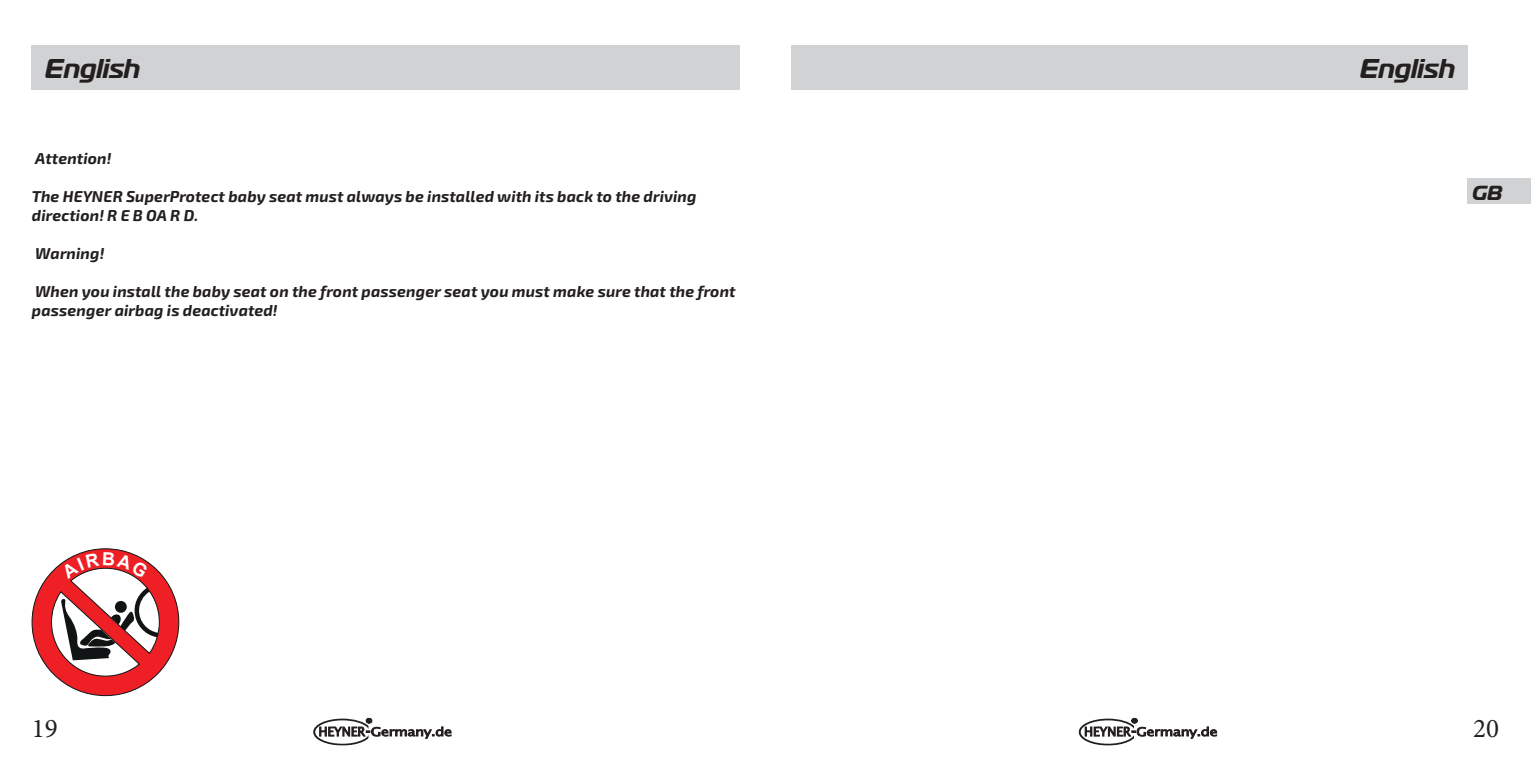
<style>
.page{position:relative;width:1531px;height:766px;background:#fff}
.page>*{position:absolute;margin:0;border:0;box-sizing:border-box;transform-origin:0 0}
.t1{font:italic 700 27px "Magistral";color:#231f20}
.t2{font:27px "Minion Pro";color:#231f20}
.t3{font:italic 700 20.25px "Magistral";color:#231f20}
.t4{font:italic 700 15.75px/18.9px "Exo 2.0";letter-spacing:.01em;color:#231f20}
</style>
<div class="page">
<div style="left:32px;top:45px;width:708px;height:44px;background:#d1d2d4"></div>
<div style="left:791px;top:45px;width:676px;height:44px;background:#d1d2d4"></div>
<div style="left:1467px;top:179px;width:64px;height:25px;background:#d1d2d4"></div>
<svg style="left:313px;top:717px;width:139px;height:28px"></svg>
<svg style="left:1078px;top:717px;width:139px;height:28px"></svg>
<svg style="left:32px;top:548px;width:147px;height:147px"></svg>
<h1 class="t1" style="left:45px;top:51px;width:97px">English</h1>
<h1 class="t1" style="left:1359px;top:51px;width:97px">English</h1>
<p class="t4" style="left:35px;top:149px;width:78px">Attention!</p>
<p class="t4" style="left:32px;top:187px;width:666px">The HEYNER SuperProtect baby seat must always be installed with its back to the driving direction! R E B OA R D.</p>
<p class="t4" style="left:35px;top:244px;width:71px">Warning!</p>
<p class="t4" style="left:32px;top:282px;width:705px">When you install the baby seat on the front passenger seat you must make sure that the front passenger airbag is deactivated!</p>
<p class="t3" style="left:1472px;top:179px;width:32px">GB</p>
<h1 class="t2" style="left:32px;top:709px;width:27px">19</h1>
<h1 class="t2" style="left:1473px;top:709px;width:27px">20</h1>
</div>
